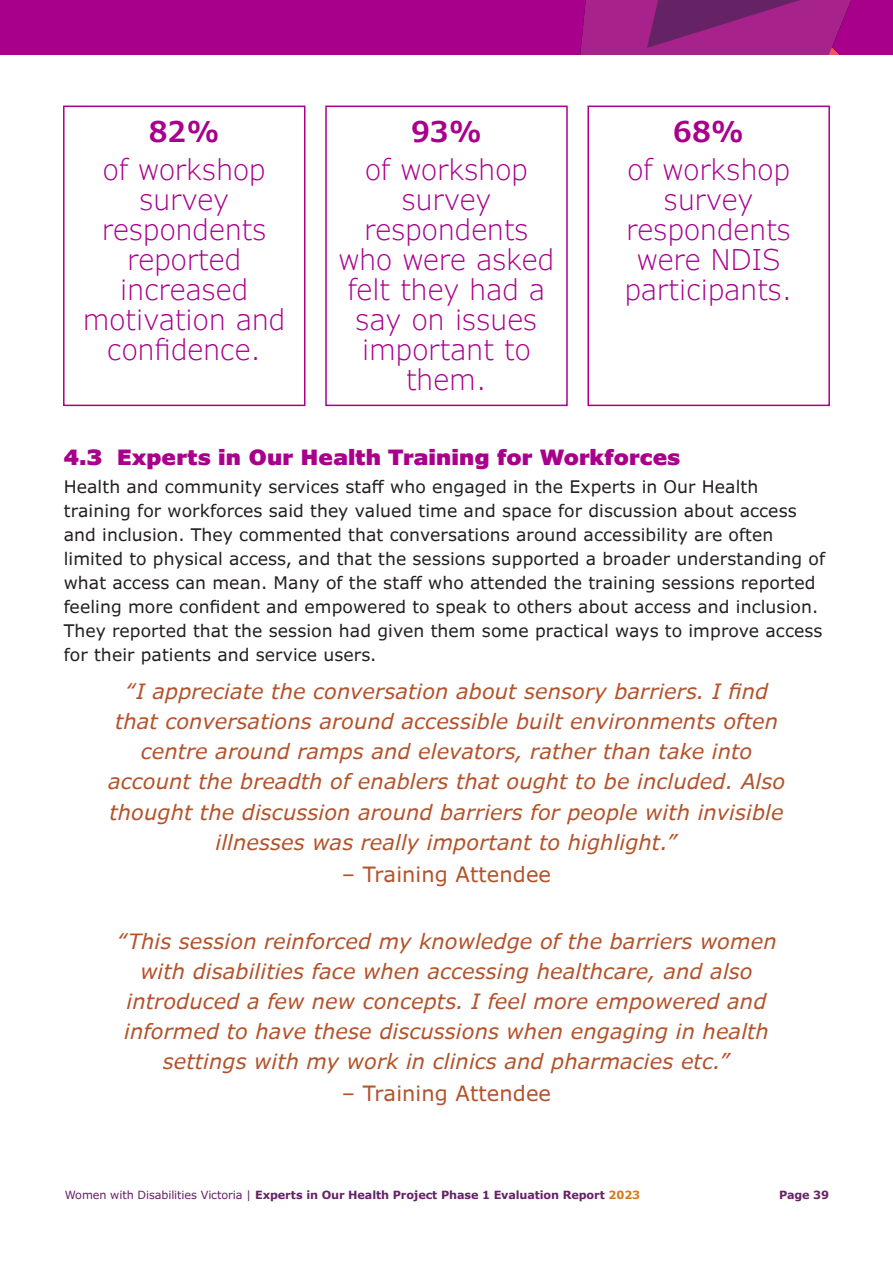
<style>
.page{position:relative;width:893px;height:1263px;background:#fff}
.page>*{position:absolute;margin:0;border:0;box-sizing:border-box;transform-origin:0 0}
.Hightlight3-18pt{font:300 28.5px/30px "Verdana Pro";letter-spacing:.005em;color:#a9008c;text-align:center}
.Hightlight3-18pt-2{font:600 28.5px "Verdana Pro";color:#a9008c}
.t1{font:italic 21px/30px "Verdana Pro";letter-spacing:.005em;color:#b4522a;text-align:center}
.Heading_2{font:900 21px "Verdana Pro";letter-spacing:.005em;color:#a9008c}
.Speaker{font:21px "Verdana Pro";letter-spacing:.005em;color:#b4522a}
.Body_copy{font:17.25px/24px "Verdana Pro";letter-spacing:.005em;color:#231f20}
.t2{font:700 11.25px "Verdana Pro";letter-spacing:-.01em;color:#652266}
.s1{font-weight:400}
.s2{color:#d97b1a}
</style>
<div class="page">
<div style="left:63px;top:106px;width:242px;height:300px;border:2px solid #a9008c"></div>
<div style="left:325px;top:106px;width:243px;height:300px;border:2px solid #a9008c"></div>
<div style="left:587px;top:106px;width:243px;height:300px;border:2px solid #a9008c"></div>
<div style="left:0;top:0;width:524px;height:55px;background:#a9008c"></div>
<img style="left:524px;top:0;width:369px;height:55px">
<p class="Hightlight3-18pt-2" style="left:149px;top:113px;width:72px">82%</p>
<p class="Hightlight3-18pt" style="left:83px;top:155px;width:204px">of workshop survey respondents reported increased motivation and confidence.</p>
<p class="Hightlight3-18pt-2" style="left:411px;top:113px;width:72px">93%</p>
<p class="Hightlight3-18pt" style="left:339px;top:155px;width:217px">of workshop survey respondents who were asked felt they had a say on issues important to them.</p>
<p class="Hightlight3-18pt-2" style="left:673px;top:113px;width:72px">68%</p>
<p class="Hightlight3-18pt" style="left:625px;top:155px;width:169px">of workshop survey respondents were NDIS participants.</p>
<p class="Heading_2" style="left:64px;top:443px;width:618px">4.3 Experts in Our Health Training for Workforces</p>
<p class="Body_copy" style="left:64px;top:475px;width:763px">Health and community services staff who engaged in the Experts in Our Health training for workforces said they valued time and space for discussion about access and inclusion. They commented that conversations around accessibility are often limited to physical access, and that the sessions supported a broader understanding of what access can mean. Many of the staff who attended the training sessions reported feeling more confident and empowered to speak to others about access and inclusion.<br>They reported that the session had given them some practical ways to improve access for their patients and service users.</p>
<p class="t1" style="left:108px;top:677px;width:679px">“I appreciate the conversation about sensory barriers. I find that conversations around accessible built environments often centre around ramps and elevators, rather than take into account the breadth of enablers that ought to be included. Also thought the discussion around barriers for people with invisible illnesses was really important to highlight.”</p>
<p class="Speaker" style="left:342px;top:861px;width:211px">– Training Attendee</p>
<p class="t1" style="left:116px;top:926px;width:662px">“This session reinforced my knowledge of the barriers women with disabilities face when accessing healthcare, and also introduced a few new concepts. I feel more empowered and informed to have these discussions when engaging in health settings with my work in clinics and pharmacies etc.”</p>
<p class="Speaker" style="left:342px;top:1080px;width:211px">– Training Attendee</p>
<p class="t2" style="left:65px;top:1188px;width:577px"><span class="s1">Women with Disabilities Victoria |</span> Experts in Our Health Project Phase 1 Evaluation Report <span class="s2">2023</span></p>
<p class="t2" style="left:779px;top:1188px;width:52px">Page 39</p>
</div>
